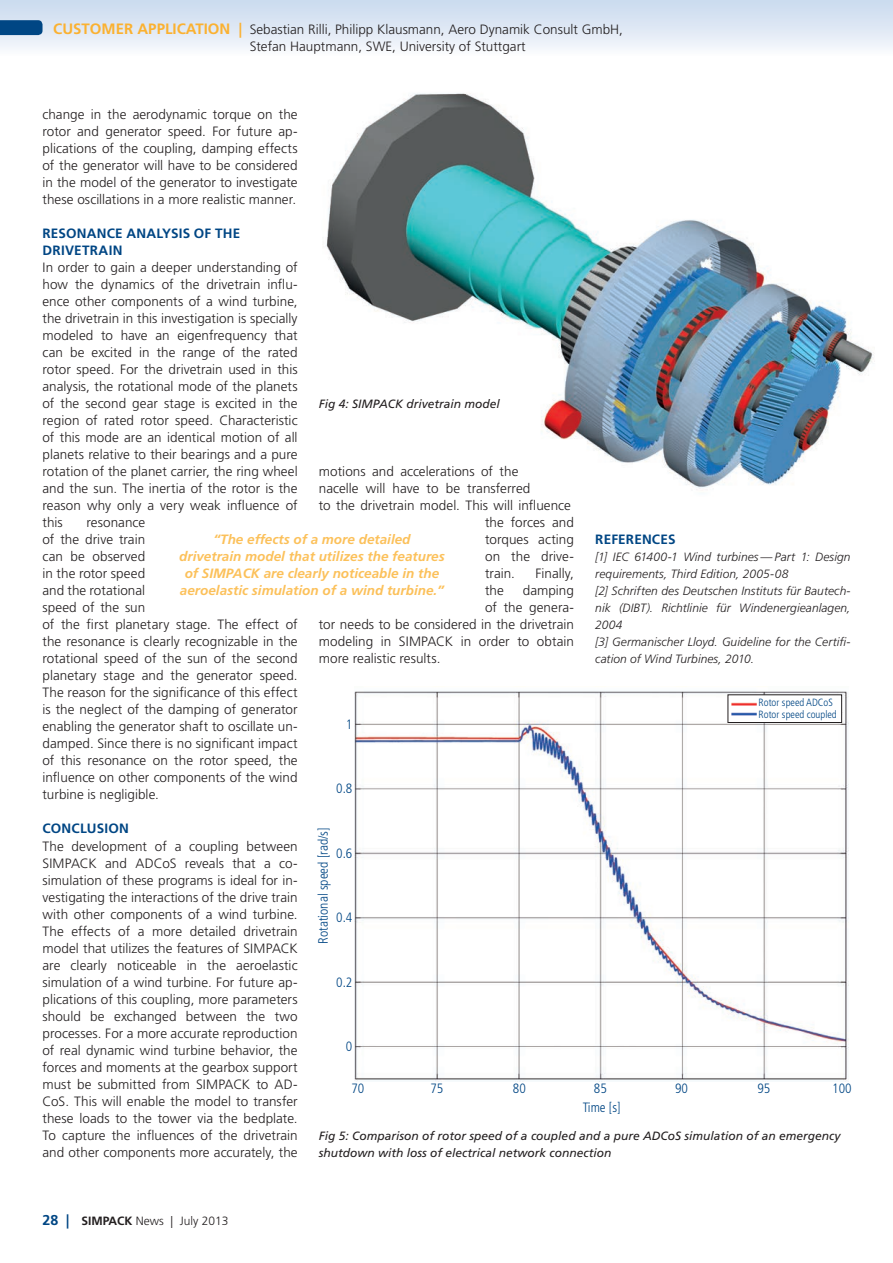
<style>
.page{position:relative;width:893px;height:1263px;background:#fff}
.page>*{position:absolute;margin:0;border:0;box-sizing:border-box;transform-origin:0 0}
.Bodycopy{font:300 13.5px/17px "Frutiger LT";color:#231f20;text-align:justify}
.t1{font:italic 700 13.5px/17px "Frutiger LT";color:#fbb131;text-align:center}
.Backcover__Address_B{font:300 condensed 13.5px "Frutiger LT";color:#004684}
.Bodycopy_SubHead{font:700 13.5px/17px "Frutiger LT";letter-spacing:.015em;color:#004684}
.Bodycopy_-_Reference{font:italic 300 12px/17px "Frutiger LT";letter-spacing:.005em;color:#231f20}
.t2{font:italic 12px/17px "Frutiger LT";color:#231f20}
.t3{font:300 12px "Frutiger LT";color:#231f20}
.Backcover__Address_B-2{font:300 condensed 10.5px "Frutiger LT";color:#004684}
.s1{font-weight:700;font-size:15px;color:#fbb131}
.s2{font-weight:700;font-size:14.25px;color:#004684}
.s3{font-weight:700}
</style>
<div class="page">
<div style="left:0;top:0;width:893px;height:102px;background:linear-gradient(to bottom,#d1def0,#fff)"></div>
<img style="left:301px;top:84px;width:592px;height:405px">
<img style="left:354px;top:691px;width:495px;height:390px">
<div style="left:728px;top:695px;width:114px;height:27px;background:#fff"></div>
<div style="left:728px;top:694px;width:114px;height:29px;border:1px solid #231f20"></div>
<img style="left:731px;top:702px;width:26px;height:14px">
<svg style="left:0;top:20px;width:43px;height:15px"></svg>
<p class="Bodycopy" style="left:53px;top:21px;width:571px"><span class="s1">CUSTOMER APPLICATION |</span> Sebastian Rilli, Philipp Klausmann, Aero Dynamik Consult GmbH,</p>
<p class="Bodycopy" style="left:250px;top:38px;width:278px">Stefan Hauptmann, SWE, University of Stuttgart</p>
<p class="Bodycopy" style="left:43px;top:106px;width:257px">change in the aerodynamic torque on the rotor and generator speed. For future ap&shy;plications of the coupling, damping effects of the generator will have to be considered in the model of the generator to investigate these oscillations in a more realistic manner.</p>
<p class="Bodycopy_SubHead" style="left:43px;top:225px;width:199px">RESONANCE ANALYSIS OF THE<br>DRIVETRAIN</p>
<p class="Bodycopy" style="left:43px;top:259px;width:257px">In order to gain a deeper understanding of how the dynamics of the drivetrain influ&shy;ence other components of a wind turbine, the drivetrain in this investigation is specially modeled to have an eigenfrequency that can be excited in the range of the rated rotor speed. For the drivetrain used in this analysis, the rotational mode of the planets of the second gear stage is excited in the region of rated rotor speed. Characteristic of this mode are an identical motion of all planets relative to their bearings and a pure rotation of the planet carrier, the ring wheel and the sun. The inertia of the rotor is the reason why only a very weak influence of this</p>
<p class="t2" style="left:319px;top:396px;width:182px">Fig 4: SIMPACK drivetrain model</p>
<p class="Bodycopy" style="left:319px;top:463px;width:201px">motions and accelerations of the</p>
<p class="Bodycopy" style="left:319px;top:480px;width:213px">nacelle will have to be transferred</p>
<p class="Bodycopy" style="left:319px;top:497px;width:253px">to the drivetrain model. This will influence</p>
<p class="Bodycopy" style="left:485px;top:514px;width:90px">the forces and</p>
<p class="Bodycopy" style="left:485px;top:531px;width:90px">torques acting</p>
<p class="Bodycopy" style="left:485px;top:548px;width:90px">on the drive-</p>
<p class="Bodycopy" style="left:485px;top:565px;width:31px">train.</p>
<p class="Bodycopy" style="left:536px;top:565px;width:40px">Finally,</p>
<p class="Bodycopy" style="left:485px;top:582px;width:20px">the</p>
<p class="Bodycopy" style="left:523px;top:582px;width:53px">damping</p>
<p class="Bodycopy" style="left:485px;top:599px;width:90px">of the genera-</p>
<p class="Bodycopy" style="left:319px;top:616px;width:256px">tor needs to be considered in the drivetrain</p>
<p class="Bodycopy" style="left:319px;top:633px;width:257px">modeling in SIMPACK in order to obtain</p>
<p class="Bodycopy" style="left:319px;top:650px;width:123px">more realistic results.</p>
<p class="Bodycopy" style="left:43px;top:514px;width:257px;text-align:left;text-indent:44px">resonance<br>of the drive train<br>can be observed<br>in the rotor speed<br>and the rotational<br>speed of the sun<br>of the first planetary stage. The effect of the resonance is clearly recognizable in the rotational speed of the sun of the second planetary stage and the generator speed.<br>The reason for the significance of this effect is the neglect of the damping of generator enabling the generator shaft to oscillate un&shy;damped. Since there is no significant impact of this resonance on the rotor speed, the influence on other components of the wind turbine is negligible.</p>
<p class="Bodycopy_SubHead" style="left:43px;top:820px;width:88px">CONCLUSION</p>
<p class="Bodycopy" style="left:43px;top:837px;width:257px">The development of a coupling between SIMPACK and ADCoS reveals that a co&shy;simulation of these programs is ideal for in&shy;vestigating the interactions of the drive train with other components of a wind turbine.<br>The effects of a more detailed drivetrain model that utilizes the features of SIMPACK are clearly noticeable in the aeroelastic simulation of a wind turbine. For future ap&shy;plications of this coupling, more parameters should be exchanged between the two processes. For a more accurate reproduction of real dynamic wind turbine behavior, the forces and moments at the gearbox support must be submitted from SIMPACK to AD-CoS. This will enable the model to transfer these loads to the tower via the bedplate.<br>To capture the influences of the drivetrain and other components more accurately, the</p>
<p class="t1" style="left:179px;top:531px;width:267px">“The effects of a more detailed<br>drivetrain model that utilizes the features of SIMPACK are clearly noticeable in the aeroelastic simulation of a wind turbine.”</p>
<p class="Bodycopy_SubHead" style="left:595px;top:531px;width:82px">REFERENCES</p>
<p class="Bodycopy_-_Reference" style="left:595px;top:549px;width:257px">[1] IEC 61400-1 Wind turbines — Part 1: Design requirements, Third Edition, 2005-08</p>
<p class="Bodycopy_-_Reference" style="left:595px;top:583px;width:257px;text-align:justify">[2] Schriften des Deutschen Instituts für Bautech&shy;nik (DIBT). Richtlinie für Windenergieanlagen, 2004</p>
<p class="Bodycopy_-_Reference" style="left:595px;top:634px;width:257px">[3] Germanischer Lloyd. Guideline for the Certifi&shy;cation of Wind Turbines, 2010.</p>
<p class="Backcover__Address_B-2" style="left:759px;top:697px;width:76px">Rotor speed ADCoS</p>
<p class="Backcover__Address_B-2" style="left:759px;top:708px;width:80px">Rotor speed coupled</p>
<p class="Backcover__Address_B" style="left:346px;top:716px;width:8px">1</p>
<p class="Backcover__Address_B" style="left:336px;top:781px;width:18px">0.8</p>
<p class="Backcover__Address_B" style="left:315px;top:944px;width:118px;rotate:-90deg">Rotational speed [rad/s]</p>
<p class="Backcover__Address_B" style="left:336px;top:845px;width:18px">0.6</p>
<p class="Backcover__Address_B" style="left:336px;top:910px;width:18px">0.4</p>
<p class="Backcover__Address_B" style="left:336px;top:974px;width:18px">0.2</p>
<p class="Backcover__Address_B" style="left:346px;top:1039px;width:8px">0</p>
<p class="Backcover__Address_B" style="left:351px;top:1081px;width:14px">70</p>
<p class="Backcover__Address_B" style="left:430px;top:1081px;width:14px">75</p>
<p class="Backcover__Address_B" style="left:513px;top:1081px;width:14px">80</p>
<p class="Backcover__Address_B" style="left:594px;top:1081px;width:14px">85</p>
<p class="Backcover__Address_B" style="left:675px;top:1081px;width:14px">90</p>
<p class="Backcover__Address_B" style="left:757px;top:1081px;width:14px">95</p>
<p class="Backcover__Address_B" style="left:832px;top:1081px;width:21px">100</p>
<p class="Backcover__Address_B" style="left:583px;top:1099px;width:40px">Time [s]</p>
<p class="t2" style="left:319px;top:1127px;width:523px">Fig 5: Comparison of rotor speed of a coupled and a pure ADCoS simulation of an emergency shutdown with loss of electrical network connection</p>
<p class="t3" style="left:43px;top:1214px;width:187px"><span class="s2">28 |</span> <span class="s3">SIMPACK</span> News | July 2013</p>
</div>
